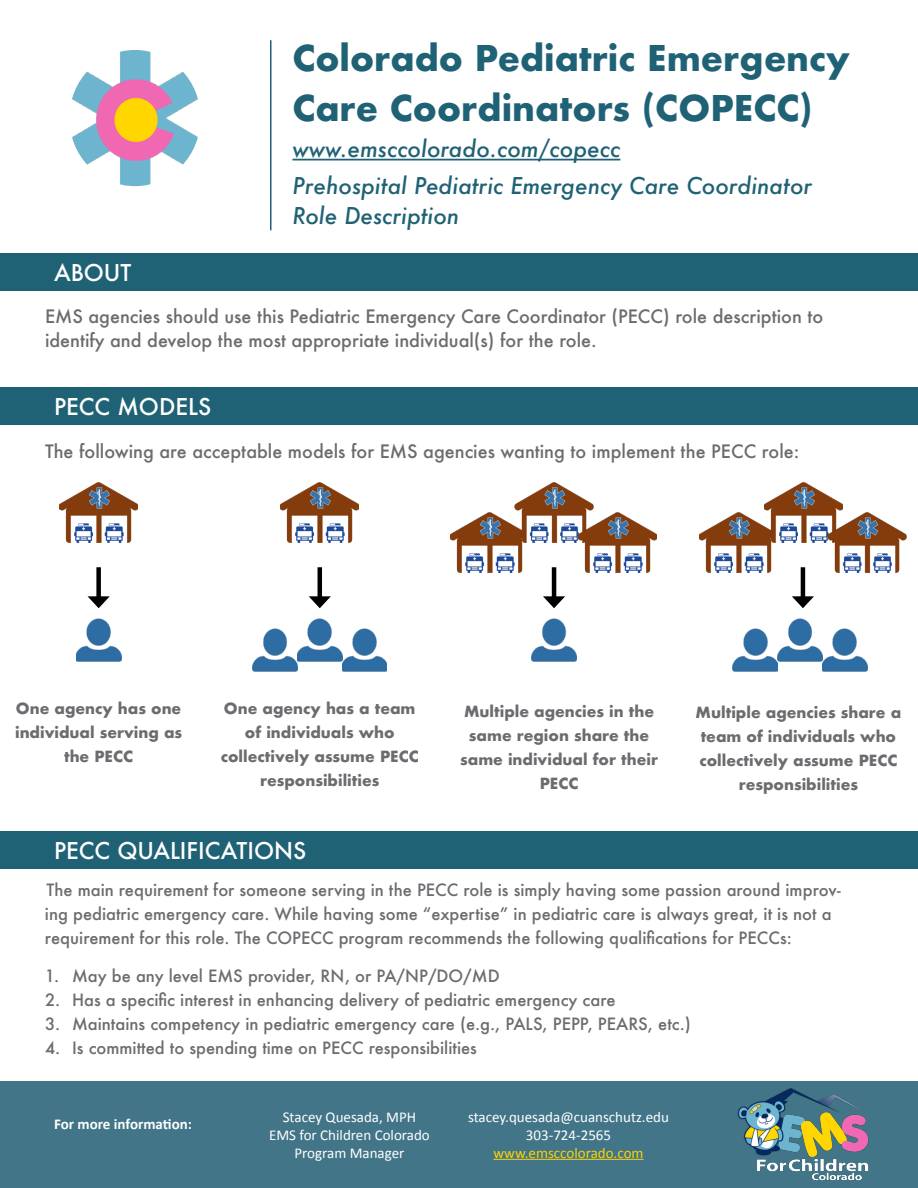
<style>
.page{position:relative;width:918px;height:1188px;background:#fff}
.page>*{position:absolute;margin:0;border:0;box-sizing:border-box;transform-origin:0 0}
.t1{font:700 34.5px/49.5px "Futura";color:#206275}
.t2{font:italic 500 22.5px/36.8px "Futura";color:#206275}
.t3{font:500 22.5px "Futura";color:#fff}
.t4{font:500 18px/24px "Futura";color:#6b6c6f}
.t5{font:500 16.5px/24px "Futura";color:#6b6c6f}
.t6{font:700 15px/24px "Futura";color:#6b6c6f;text-align:center}
.t7{font:15px/18px "Calibri";color:#fff;text-align:center}
.t8{font:15px "Calibri";color:#fdd406}
.t9{font:700 15px "Calibri";color:#fff}
</style>
<div class="page">
<div style="left:0;top:253px;width:918px;height:38px;background:#206275"></div>
<div style="left:0;top:1081px;width:918px;height:106px;background:#427588"></div>
<hr style="left:494px;top:1159px;width:150px;height:1px;background:#fdd406">
<hr style="left:292px;top:159px;width:328px;height:1px;background:#206275">
<hr style="left:270px;top:40px;width:2px;height:190px;background:#206275">
<img style="left:72px;top:50px;width:126px;height:136px">
<img style="left:737px;top:1088px;width:132px;height:93px">
<div style="left:0;top:831px;width:918px;height:38px;background:#206275"></div>
<div style="left:0;top:387px;width:918px;height:38px;background:#206275"></div>
<img style="left:59px;top:482px;width:79px;height:61px">
<img style="left:76px;top:618px;width:45px;height:44px">
<div style="left:96px;top:567px;width:5px;height:33px;background:#000"></div>
<svg style="left:88px;top:596px;width:22px;height:12px"></svg>
<img style="left:281px;top:482px;width:78px;height:61px">
<hr style="left:318px;top:567px;width:4px;height:33px;background:#000">
<svg style="left:309px;top:596px;width:22px;height:12px"></svg>
<hr style="left:552px;top:567px;width:4px;height:33px;background:#000">
<svg style="left:543px;top:596px;width:22px;height:12px"></svg>
<img style="left:450px;top:512px;width:73px;height:61px">
<img style="left:515px;top:482px;width:78px;height:61px">
<img style="left:578px;top:512px;width:79px;height:61px">
<hr style="left:801px;top:567px;width:4px;height:33px;background:#000">
<svg style="left:792px;top:596px;width:22px;height:12px"></svg>
<img style="left:700px;top:512px;width:72px;height:61px">
<img style="left:764px;top:482px;width:79px;height:61px">
<img style="left:828px;top:512px;width:78px;height:61px">
<img style="left:297px;top:618px;width:45px;height:49px">
<img style="left:342px;top:628px;width:45px;height:44px">
<img style="left:253px;top:628px;width:44px;height:44px">
<img style="left:532px;top:618px;width:44px;height:44px">
<img style="left:778px;top:618px;width:44px;height:44px">
<img style="left:822px;top:628px;width:45px;height:44px">
<img style="left:733px;top:628px;width:45px;height:44px">
<h2 class="t3" style="left:54px;top:257px;width:79px">ABOUT</h2>
<h1 class="t1" style="left:292px;top:33px;width:559px">Colorado Pediatric Emergency<br>Care Coordinators (COPECC)</h1>
<h2 class="t2" style="left:292px;top:130px;width:521px">www.emsccolorado.com/copecc<br>Prehospital Pediatric Emergency Care Coordinator</h2>
<h2 class="t2" style="left:292px;top:197px;width:168px">Role Description</h2>
<p class="t4" style="left:45px;top:304px;width:780px">EMS agencies should use this Pediatric Emergency Care Coordinator (PECC) role description to identify and develop the most appropriate individual(s) for the role.</p>
<h2 class="t3" style="left:54px;top:391px;width:159px">PECC MODELS</h2>
<p class="t4" style="left:45px;top:439px;width:756px">The following are acceptable models for EMS agencies wanting to implement the PECC role:</p>
<p class="t6" style="left:15px;top:697px;width:169px">One agency has one individual serving as the PECC</p>
<p class="t6" style="left:221px;top:697px;width:199px">One agency has a team of individuals who collectively assume PECC responsibilities</p>
<p class="t6" style="left:460px;top:699px;width:199px">Multiple agencies in the same region share the same individual for their<br>PECC</p>
<p class="t6" style="left:696px;top:700px;width:207px">Multiple agencies share a team of individuals who collectively assume PECC responsibilities</p>
<h2 class="t3" style="left:54px;top:835px;width:254px">PECC QUALIFICATIONS</h2>
<p class="t5" style="left:45px;top:878px;width:797px">The main requirement for someone serving in the PECC role is simply having some passion around improv&shy;ing pediatric emergency care. While having some “expertise” in pediatric care is always great, it is not a requirement for this role. The COPECC program recommends the following qualifications for PECCs:</p>
<p class="t5" style="left:45px;top:963px;width:456px">1. May be any level EMS provider, RN, or PA/NP/DO/MD</p>
<p class="t5" style="left:45px;top:987px;width:572px">2. Has a specific interest in enhancing delivery of pediatric emergency care</p>
<p class="t5" style="left:45px;top:1011px;width:647px">3. Maintains competency in pediatric emergency care (e.g., PALS, PEPP, PEARS, etc.)</p>
<p class="t5" style="left:45px;top:1035px;width:433px">4. Is committed to spending time on PECC responsibilities</p>
<p class="t9" style="left:54px;top:1115px;width:139px">For more information:</p>
<p class="t7" style="left:269px;top:1108px;width:162px">Stacey Quesada, MPH<br>EMS for Children Colorado<br>Program Manager</p>
<p class="t7" style="left:468px;top:1108px;width:202px">stacey.quesada@cuanschutz.edu<br>303-724-2565</p>
<p class="t8" style="left:494px;top:1143px;width:152px">www.emsccolorado.com</p>
</div>
